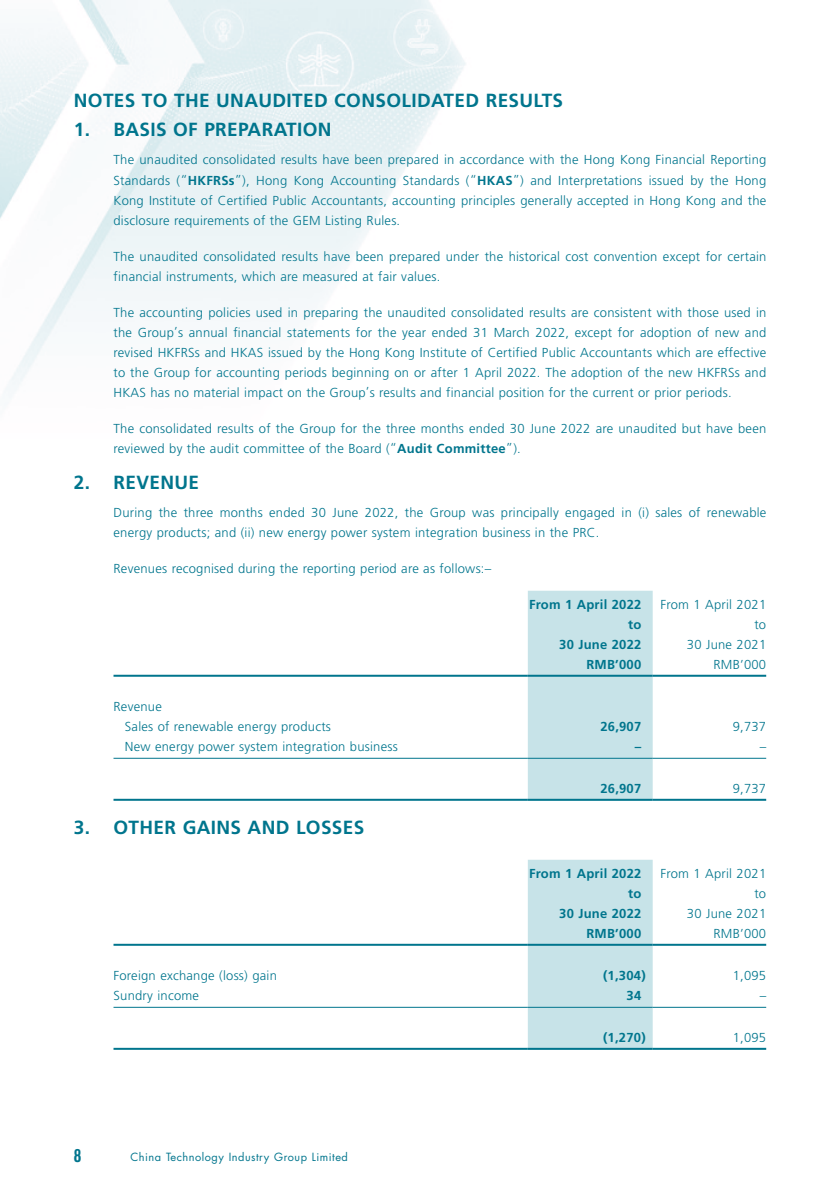
<style>
.page{position:relative;width:840px;height:1191px;background:#fff}
.page>*{position:absolute;margin:0;border:0;box-sizing:border-box;transform-origin:0 0}
.Heading_2{font:700 19px "Frutiger LT Std";letter-spacing:.02em;color:#00758d}
.t1{font:700 18px "URWDIN Cond";color:#00758d}
.Body_Text{font:300 13px/20px "Frutiger LT Std";letter-spacing:.02em;color:#00758d}
.Body_Text-2{font:700 13px "Frutiger LT Std";letter-spacing:.02em;color:#00758d}
.t2{font:11px "Futura Std";letter-spacing:.045em;color:#00758d}
.s1{font-weight:700}
</style>
<div class="page">
<img style="left:0;top:0;width:767px;height:1050px">
<div style="left:527px;top:591px;width:125px;height:208px;background:#c7e3e8"></div>
<hr style="left:113px;top:675px;width:414px;height:2px;background:#00758d">
<hr style="left:527px;top:675px;width:125px;height:2px;background:#00758d">
<hr style="left:652px;top:675px;width:113px;height:2px;background:#00758d">
<hr style="left:113px;top:757px;width:414px;height:1px;background:#00758d">
<hr style="left:527px;top:758px;width:125px;height:1px;background:#00758d">
<hr style="left:652px;top:758px;width:113px;height:1px;background:#00758d">
<hr style="left:113px;top:798px;width:414px;height:2px;background:#00758d">
<hr style="left:527px;top:799px;width:125px;height:2px;background:#00758d">
<hr style="left:652px;top:799px;width:113px;height:2px;background:#00758d">
<div style="left:527px;top:859px;width:125px;height:188px;background:#c7e3e8"></div>
<hr style="left:113px;top:943px;width:414px;height:2px;background:#00758d">
<hr style="left:527px;top:943px;width:125px;height:2px;background:#00758d">
<hr style="left:652px;top:943px;width:113px;height:2px;background:#00758d">
<hr style="left:113px;top:1006px;width:414px;height:1px;background:#00758d">
<hr style="left:527px;top:1006px;width:125px;height:1px;background:#00758d">
<hr style="left:652px;top:1006px;width:113px;height:1px;background:#00758d">
<hr style="left:113px;top:1047px;width:414px;height:2px;background:#00758d">
<hr style="left:527px;top:1047px;width:125px;height:2px;background:#00758d">
<hr style="left:652px;top:1047px;width:113px;height:2px;background:#00758d">
<p class="Heading_2" style="left:74px;top:90px;width:490px">NOTES TO THE UNAUDITED CONSOLIDATED RESULTS</p>
<p class="Heading_2" style="left:74px;top:118px;width:259px">1. BASIS OF PREPARATION</p>
<p class="Body_Text" style="left:113px;top:150px;width:654px;text-align:justify">The unaudited consolidated results have been prepared in accordance with the Hong Kong Financial Reporting Standards (“<span class="s1">HKFRSs</span>”), Hong Kong Accounting Standards (“<span class="s1">HKAS</span>”) and Interpretations issued by the Hong Kong Institute of Certified Public Accountants, accounting principles generally accepted in Hong Kong and the disclosure requirements of the GEM Listing Rules.</p>
<p class="Body_Text" style="left:113px;top:246px;width:654px">The unaudited consolidated results have been prepared under the historical cost convention except for certain financial instruments, which are measured at fair values.</p>
<p class="Body_Text" style="left:113px;top:302px;width:654px;text-align:justify">The accounting policies used in preparing the unaudited consolidated results are consistent with those used in the Group’s annual financial statements for the year ended 31 March 2022, except for adoption of new and revised HKFRSs and HKAS issued by the Hong Kong Institute of Certified Public Accountants which are effective to the Group for accounting periods beginning on or after 1 April 2022. The adoption of the new HKFRSs and HKAS has no material impact on the Group’s results and financial position for the current or prior periods.</p>
<p class="Body_Text" style="left:113px;top:418px;width:654px">The consolidated results of the Group for the three months ended 30 June 2022 are unaudited but have been reviewed by the audit committee of the Board (“<span class="s1">Audit Committee</span>”).</p>
<p class="Heading_2" style="left:74px;top:471px;width:127px">2. REVENUE</p>
<p class="Body_Text" style="left:113px;top:503px;width:654px">During the three months ended 30 June 2022, the Group was principally engaged in (i) sales of renewable energy products; and (ii) new energy power system integration business in the PRC.</p>
<p class="Body_Text" style="left:113px;top:559px;width:379px">Revenues recognised during the reporting period are as follows:–</p>
<p class="Body_Text-2" style="left:528px;top:597px;width:114px">From 1 April 2022</p>
<p class="Body_Text" style="left:660px;top:595px;width:107px">From 1 April 2021</p>
<p class="Body_Text-2" style="left:627px;top:617px;width:15px">to</p>
<p class="Body_Text" style="left:754px;top:615px;width:13px">to</p>
<p class="Body_Text-2" style="left:559px;top:637px;width:84px">30 June 2022</p>
<p class="Body_Text" style="left:686px;top:635px;width:81px">30 June 2021</p>
<p class="Body_Text-2" style="left:586px;top:657px;width:56px">RMB’000</p>
<p class="Body_Text" style="left:713px;top:655px;width:54px">RMB’000</p>
<p class="Body_Text" style="left:113px;top:697px;width:50px">Revenue</p>
<p class="Body_Text" style="left:125px;top:717px;width:207px">Sales of renewable energy products</p>
<p class="Body_Text-2" style="left:600px;top:719px;width:42px">26,907</p>
<p class="Body_Text" style="left:732px;top:717px;width:35px">9,737</p>
<p class="Body_Text" style="left:125px;top:737px;width:274px">New energy power system integration business</p>
<p class="Body_Text-2" style="left:634px;top:739px;width:8px">–</p>
<p class="Body_Text" style="left:759px;top:737px;width:8px">–</p>
<p class="Body_Text-2" style="left:600px;top:781px;width:42px">26,907</p>
<p class="Body_Text" style="left:732px;top:779px;width:35px">9,737</p>
<p class="Heading_2" style="left:74px;top:816px;width:292px">3. OTHER GAINS AND LOSSES</p>
<p class="Body_Text-2" style="left:528px;top:866px;width:114px">From 1 April 2022</p>
<p class="Body_Text" style="left:660px;top:864px;width:107px">From 1 April 2021</p>
<p class="Body_Text-2" style="left:627px;top:886px;width:15px">to</p>
<p class="Body_Text" style="left:754px;top:884px;width:13px">to</p>
<p class="Body_Text-2" style="left:559px;top:906px;width:84px">30 June 2022</p>
<p class="Body_Text" style="left:686px;top:904px;width:81px">30 June 2021</p>
<p class="Body_Text-2" style="left:586px;top:926px;width:56px">RMB’000</p>
<p class="Body_Text" style="left:713px;top:924px;width:54px">RMB’000</p>
<p class="Body_Text" style="left:113px;top:966px;width:165px">Foreign exchange (loss) gain</p>
<p class="Body_Text-2" style="left:602px;top:968px;width:44px">(1,304)</p>
<p class="Body_Text" style="left:732px;top:966px;width:35px">1,095</p>
<p class="Body_Text" style="left:113px;top:986px;width:87px">Sundry income</p>
<p class="Body_Text-2" style="left:626px;top:988px;width:16px">34</p>
<p class="Body_Text" style="left:759px;top:986px;width:8px">–</p>
<p class="Body_Text-2" style="left:602px;top:1030px;width:44px">(1,270)</p>
<p class="Body_Text" style="left:732px;top:1028px;width:35px">1,095</p>
<h2 class="t1" style="left:74px;top:1143px;width:9px">8</h2>
<p class="t2" style="left:130px;top:1150px;width:219px">China Technology Industry Group Limited</p>
</div>
